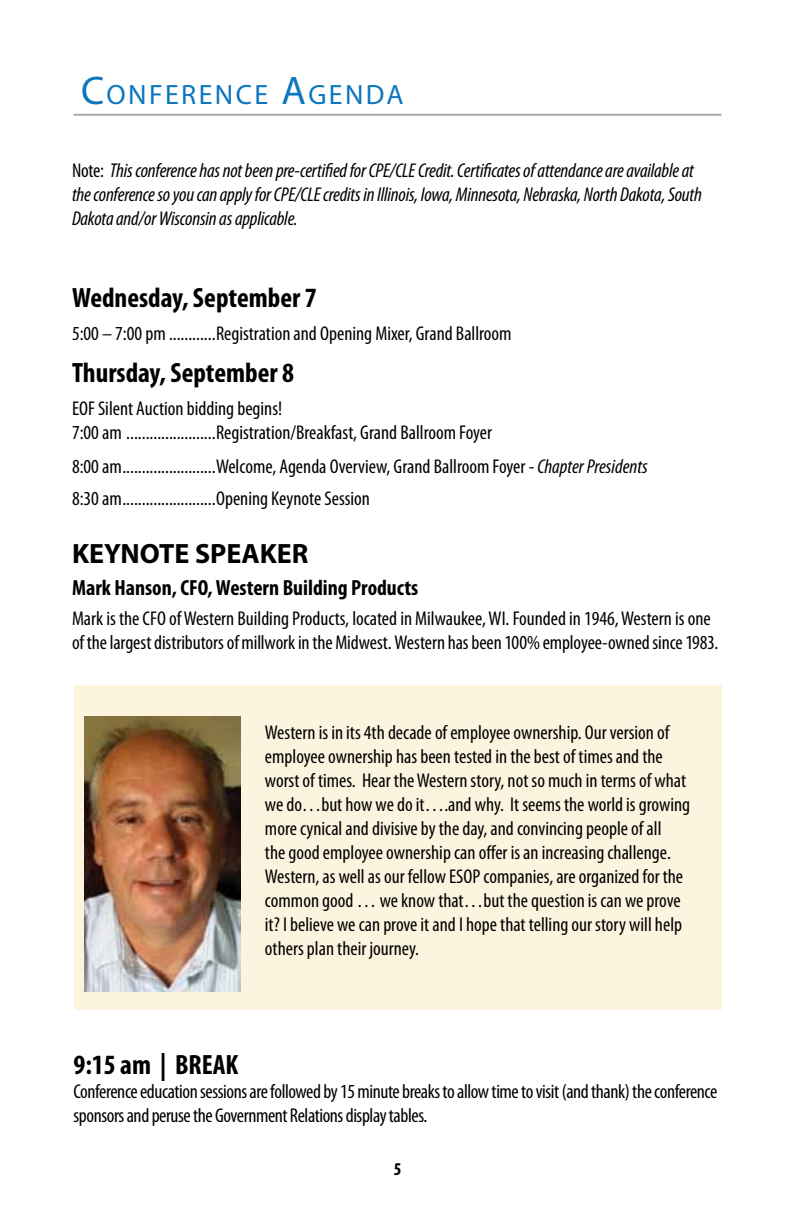
<style>
.page{position:relative;width:792px;height:1224px;background:#fff}
.page>*{position:absolute;margin:0;border:0;box-sizing:border-box;transform-origin:0 0}
.t1{font:700 condensed 28px "Myriad Pro";color:#000}
.t2{font:28px "Myriad Pro";letter-spacing:.085em;color:#0d76bd}
.t3{font:700 28px "Myriad Pro";color:#000}
.t4{font:700 condensed 22px "Myriad Pro";color:#000}
.t5{font:condensed 20px/24px "Myriad Pro";color:#000}
.t6{font:italic condensed 20px/24px "Myriad Pro";letter-spacing:-.01em;color:#000}
.t7{font:condensed 20px/24px "Myriad Pro";letter-spacing:-.02em;color:#000}
.t8{font:700 condensed 18px "Myriad Pro";color:#000}
.s1{font-size:40px}
.s2{font-style:normal}
.s3{font-style:italic}
</style>
<div class="page">
<hr style="left:74px;top:114px;width:648px;height:2px;background:#a7a9ac">
<div style="left:74px;top:685px;width:648px;height:324px;background:#fdf4e0"></div>
<img style="left:84px;top:716px;width:156px;height:276px">
<h1 class="t2" style="left:81px;top:77px;width:324px"><span class="s1">C</span>ONFERENCE <span class="s1">A</span>GENDA</h1>
<p class="t6" style="left:72px;top:158px;width:632px"><span class="s2">Note:</span> This conference has not been pre-certified for CPE/CLE Credit. Certificates of attendance are available at the conference so you can apply for CPE/CLE credits in Illinois, Iowa, Minnesota, Nebraska, North Dakota, South<br>Dakota and/or Wisconsin as applicable.</p>
<h1 class="t1" style="left:72px;top:280px;width:246px">Wednesday, September 7</h1>
<p class="t5" style="left:72px;top:321px;width:441px">5:00 – 7:00 pm ............Registration and Opening Mixer, Grand Ballroom</p>
<h1 class="t1" style="left:72px;top:355px;width:224px">Thursday, September 8</h1>
<p class="t5" style="left:72px;top:396px;width:422px">EOF Silent Auction bidding begins!<br>7:00 am .......................Registration/Breakfast, Grand Ballroom Foyer</p>
<p class="t5" style="left:72px;top:450px;width:577px;line-height:32px">8:00 am........................Welcome, Agenda Overview, Grand Ballroom Foyer - <span class="s3">Chapter Presidents<br></span>8:30 am........................Opening Keynote Session</p>
<h1 class="t3" style="left:72px;top:535px;width:238px">KEYNOTE SPEAKER</h1>
<p class="t4" style="left:72px;top:574px;width:348px">Mark Hanson, CFO, Western Building Products</p>
<p class="t5" style="left:72px;top:606px;width:648px">Mark is the CFO of Western Building Products, located in Milwaukee, WI. Founded in 1946, Western is one of the largest distributors of millwork in the Midwest. Western has been 100% employee-owned since 1983.</p>
<p class="t5" style="left:265px;top:720px;width:427px">Western is in its 4th decade of employee ownership. Our version of employee ownership has been tested in the best of times and the worst of times. Hear the Western story, not so much in terms of what we do…but how we do it….and why. It seems the world is growing more cynical and divisive by the day, and convincing people of all<br>the good employee ownership can offer is an increasing challenge.<br>Western, as well as our fellow ESOP companies, are organized for the common good … we know that…but the question is can we prove it? I believe we can prove it and I hope that telling our story will help others plan their journey.</p>
<h1 class="t1" style="left:74px;top:1047px;width:166px">9:15 am | BREAK</h1>
<p class="t7" style="left:74px;top:1079px;width:645px">Conference education sessions are followed by 15 minute breaks to allow time to visit (and thank) the conference sponsors and peruse the Government Relations display tables.</p>
<p class="t8" style="left:394px;top:1158px;width:9px">5</p>
</div>
